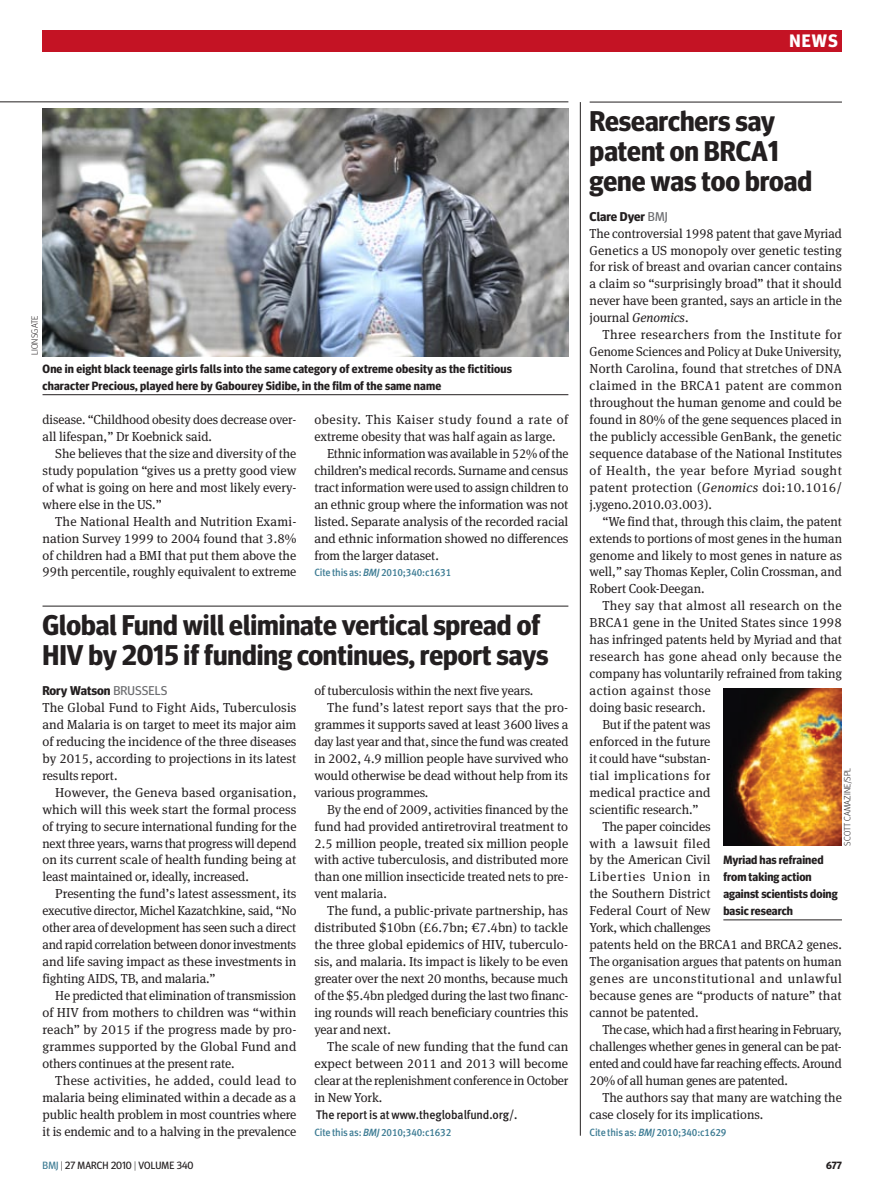
<style>
.page{position:relative;width:893px;height:1191px;background:#fff}
.page>*{position:absolute;margin:0;border:0;box-sizing:border-box;transform-origin:0 0}
.news_head_19bold{font:700 28.5px/30px "Meta Headline OT";color:#231f20}
.t1{font:700 18px "Meta Headline OT";color:#fff}
.news_body_3colm_ind{font:13.05px/17px "Meta Serif Pro";color:#231f20;text-align:justify}
.news_body_3colm_ind-2{font:13.05px/17px "Meta Serif Pro";color:#231f20;text-align:justify;scale:.96 1}
.news_body_3colm{font:13.05px/17px "Meta Serif Pro";color:#231f20;text-align:justify}
.news_byline_author{font:700 12.75px "Meta Headline OT";color:#231f20}
.news_further_info{font:12.45px "Meta Medium LF";letter-spacing:-.005em;color:#231f20;scale:.95 1}
.picture_caption{font:700 12px/17px "Meta Headline OT";letter-spacing:.015em;color:#231f20}
.citation{font:10.5px "Meta Medium LF";letter-spacing:-.015em;color:#3c7b93;scale:.95 1}
.t2{font:10.5px "Meta Headline OT";letter-spacing:.01em;color:#231f20}
.t3{font:700 10.5px "Meta Headline OT";color:#231f20}
.t4{font:300 9px "Meta Headline OT";letter-spacing:.015em;color:#231f20}
.s1{font-style:italic}
.s2{font-weight:400;color:#6c6d70}
.s3{color:#3c7b93}
.s4{font-weight:300}
</style>
<div class="page">
<hr style="left:0;top:102px;width:568px;height:1px;background:#231f20">
<div style="left:43px;top:30px;width:799px;height:21px;background:#c41324"></div>
<hr style="left:580px;top:102px;width:1px;height:1033px;background:#231f20">
<img style="left:43px;top:108px;width:525px;height:248px">
<hr style="left:43px;top:606px;width:525px;height:1px;background:#231f20">
<img style="left:723px;top:688px;width:119px;height:158px">
<hr style="left:723px;top:919px;width:119px;height:1px;background:#231f20">
<hr style="left:43px;top:394px;width:525px;height:1px;background:#231f20">
<hr style="left:590px;top:102px;width:252px;height:1px;background:#231f20">
<p class="t1" style="left:789px;top:30px;width:50px">NEWS</p>
<p class="t4" style="left:29px;top:355px;width:41px;rotate:-90deg">lionsgate</p>
<p class="picture_caption" style="left:43px;top:360px;width:471px">One in eight black teenage girls falls into the same category of extreme obesity as the fictitious character Precious, played here by Gabourey Sidibe, in the film of the same name</p>
<p class="news_body_3colm_ind-2" style="left:43px;top:410px;width:266px">disease. “Childhood obesity does decrease over&shy;all lifespan,” Dr Koebnick said.</p>
<p class="news_body_3colm_ind" style="left:43px;top:444px;width:255px;text-indent:13px">She believes that the size and diversity of the study population “gives us a pretty good view of what is going on here and most likely every&shy;where else in the US.”</p>
<p class="news_body_3colm_ind" style="left:43px;top:512px;width:255px;text-indent:13px">The National Health and Nutrition Exami&shy;nation Survey 1999 to 2004 found that 3.8% of children had a BMI that put them above the 99th percentile, roughly equivalent to extreme</p>
<p class="news_body_3colm_ind" style="left:314px;top:410px;width:255px">obesity. This Kaiser study found a rate of extreme obesity that was half again as large.</p>
<p class="news_body_3colm_ind-2" style="left:314px;top:444px;width:266px;text-indent:13px">Ethnic information was available in 52% of the children’s medical records. Surname and census tract information were used to assign children to an ethnic group where the information was not listed. Separate analysis of the recorded racial and ethnic information showed no differences from the larger dataset.</p>
<p class="citation" style="left:314px;top:567px;width:146px">Cite this as: <span class="s1">BMJ</span> 2010;340:c1631</p>
<p class="news_head_19bold" style="left:43px;top:609px;width:507px">Global Fund will eliminate vertical spread of<br>HIV by 2015 if funding continues, report says</p>
<p class="news_byline_author" style="left:43px;top:683px;width:126px">Rory Watson <span class="s2">BRUSSELS</span></p>
<p class="news_body_3colm" style="left:43px;top:698px;width:256px">The Global Fund to Fight Aids, Tuberculosis and Malaria is on target to meet its major aim of reducing the incidence of the three diseases by 2015, according to projections in its latest results report.</p>
<p class="news_body_3colm_ind" style="left:43px;top:783px;width:256px;text-indent:13px">However, the Geneva based organisation, which will this week start the formal process of trying to secure international funding for the next three years, warns that progress will depend on its current scale of health funding being at least maintained or, ideally, increased.</p>
<p class="news_body_3colm_ind" style="left:43px;top:884px;width:256px;text-indent:13px">Presenting the fund’s latest assessment, its executive director, Michel Kazatchkine, said, “No other area of development has seen such a direct and rapid correlation between donor investments and life saving impact as these investments in fighting AIDS, TB, and malaria.”</p>
<p class="news_body_3colm_ind" style="left:43px;top:986px;width:255px;text-indent:13px">He predicted that elimination of transmission of HIV from mothers to children was “within reach” by 2015 if the progress made by pro&shy;grammes supported by the Global Fund and others continues at the present rate.</p>
<p class="news_body_3colm_ind" style="left:43px;top:1071px;width:256px;text-indent:13px">These activities, he added, could lead to malaria being eliminated within a decade as a public health problem in most countries where it is endemic and to a halving in the prevalence</p>
<p class="news_body_3colm_ind" style="left:314px;top:681px;width:220px">of tuberculosis within the next five years.</p>
<p class="news_body_3colm_ind" style="left:314px;top:698px;width:256px;text-indent:13px">The fund’s latest report says that the pro&shy;grammes it supports saved at least 3600 lives a day last year and that, since the fund was created in 2002, 4.9 million people have survived who would otherwise be dead without help from its various programmes.</p>
<p class="news_body_3colm_ind" style="left:314px;top:800px;width:255px;text-indent:13px">By the end of 2009, activities financed by the fund had provided antiretroviral treatment to 2.5 million people, treated six million people with active tuberculosis, and distributed more than one million insecticide treated nets to pre&shy;vent malaria.</p>
<p class="news_body_3colm_ind" style="left:314px;top:901px;width:255px;text-indent:13px">The fund, a public-private partnership, has distributed $10bn (£6.7bn; €7.4bn) to tackle the three global epidemics of HIV, tuberculo&shy;sis, and malaria. Its impact is likely to be even greater over the next 20 months, because much of the $5.4bn pledged during the last two financ&shy;ing rounds will reach beneficiary countries this year and next.</p>
<p class="news_body_3colm_ind" style="left:314px;top:1037px;width:255px;text-indent:13px">The scale of new funding that the fund can expect between 2011 and 2013 will become clear at the replenishment conference in October in New York.</p>
<p class="news_further_info" style="left:316px;top:1107px;width:213px">The report is at www.theglobalfund.org/.</p>
<p class="citation" style="left:314px;top:1125px;width:146px">Cite this as: <span class="s1">BMJ</span> 2010;340:c1632</p>
<p class="news_head_19bold" style="left:590px;top:105px;width:224px">Researchers say patent on BRCA1 gene was too broad</p>
<p class="news_byline_author" style="left:590px;top:208px;width:80px">Clare Dyer <span class="s2">BMJ</span></p>
<p class="news_body_3colm" style="left:590px;top:224px;width:254px">The controversial 1998 patent that gave Myriad Genetics a US monopoly over genetic testing for risk of breast and ovarian cancer contains a claim so “surprisingly broad” that it should never have been granted, says an article in the journal <span class="s1">Genomics</span>.</p>
<p class="news_body_3colm_ind" style="left:590px;top:325px;width:254px;text-indent:13px">Three researchers from the Institute for Genome Sciences and Policy at Duke University, North Carolina, found that stretches of DNA claimed in the BRCA1 patent are common throughout the human genome and could be found in 80% of the gene sequences placed in the publicly accessible GenBank, the genetic sequence database of the National Institutes of Health, the year before Myriad sought patent protection (<span class="s1">Genomics</span> doi:10.1016/ j.ygeno.2010.03.003).</p>
<p class="news_body_3colm_ind" style="left:590px;top:512px;width:254px;text-indent:13px">“We find that, through this claim, the patent extends to portions of most genes in the human genome and likely to most genes in nature as well,” say Thomas Kepler, Colin Crossman, and Robert Cook-Deegan.</p>
<p class="news_body_3colm_ind" style="left:590px;top:596px;width:254px;text-align:left;text-indent:13px">They say that almost all research on the BRCA1 gene in the United States since 1998 has infringed patents held by Myriad and that research has gone ahead only because the company has voluntarily refrained from taking action against those<br>doing basic research.</p>
<p class="news_body_3colm_ind-2" style="left:590px;top:715px;width:128px;text-indent:13px">But if the patent was enforced in the future it could have “substan&shy;tial implications for medical practice and scientific research.”</p>
<p class="news_body_3colm_ind" style="left:590px;top:817px;width:254px;text-align:left;text-indent:13px">The paper coincides<br>with a lawsuit filed<br>by the American Civil<br>Liberties Union in<br>the Southern District<br>Federal Court of New<br>York, which challenges<br>patents held on the BRCA1 and BRCA2 genes.<br>The organisation argues that patents on human genes are unconstitutional and unlawful because genes are “products of nature” that cannot be patented.</p>
<p class="news_body_3colm_ind-2" style="left:590px;top:1020px;width:264px;text-indent:13px">The case, which had a first hearing in February, challenges whether genes in general can be pat&shy;ented and could have far reaching effects. Around 20% of all human genes are patented.</p>
<p class="news_body_3colm_ind" style="left:590px;top:1088px;width:254px;text-indent:13px">The authors say that many are watching the case closely for its implications.</p>
<p class="citation" style="left:590px;top:1125px;width:146px">Cite this as: <span class="s1">BMJ</span> 2010;340:c1629</p>
<p class="t4" style="left:842px;top:845px;width:79px;rotate:-90deg">Scott Camazine/spl</p>
<p class="picture_caption" style="left:723px;top:851px;width:116px">Myriad has refrained from taking action against scientists doing basic research</p>
<p class="t2" style="left:43px;top:1159px;width:152px"><span class="s3">BMJ</span> <span class="s4">|</span> 27 MARCH 2010 <span class="s4">|</span> VOLUME 340</p>
<p class="t3" style="left:826px;top:1159px;width:18px">677</p>
</div>
